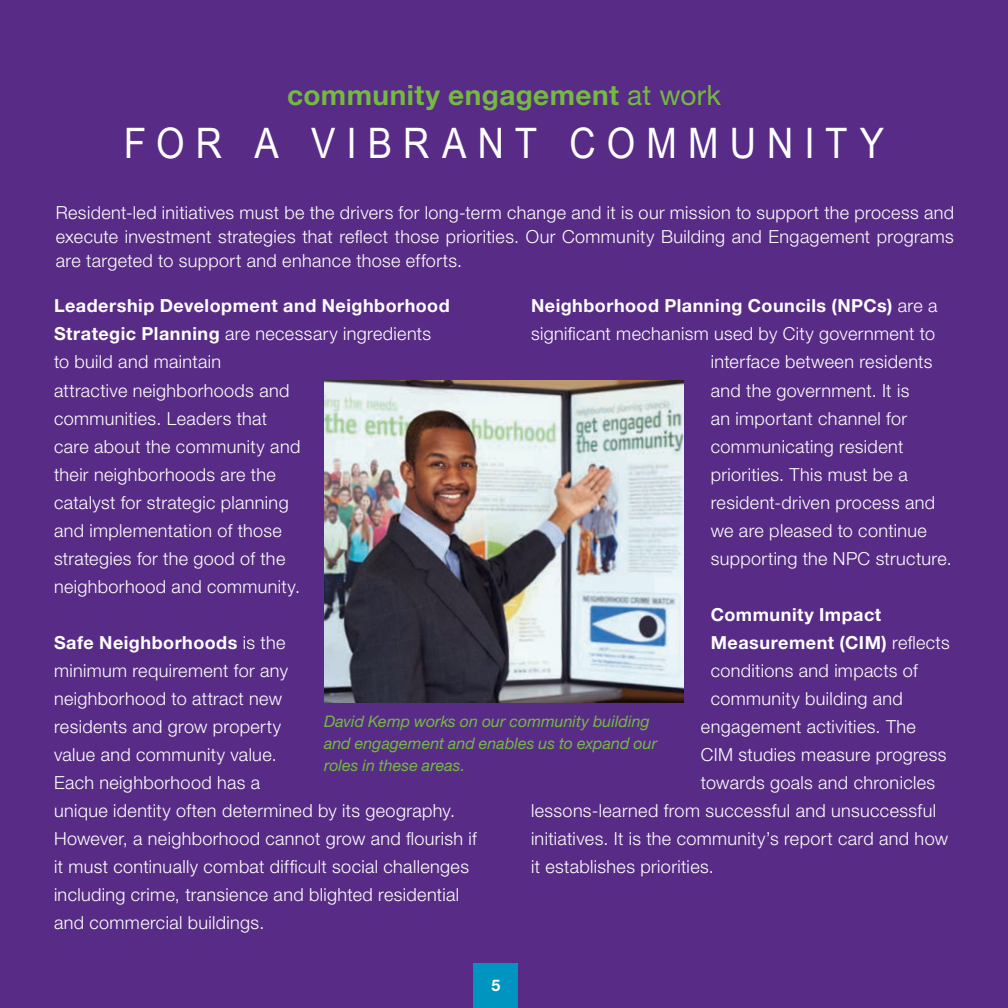
<style>
.page{position:relative;width:1008px;height:1008px;background:#582c86}
.page>*{position:absolute;margin:0;border:0;box-sizing:border-box;transform-origin:0 0}
.t1{font:42px "Arial Narrow";letter-spacing:.25em;color:#fff;scale:1.06 1}
.t2{font:700 28px "Helvetica Neue LT Std";letter-spacing:.015em;color:#75b942}
.t3{font:300 18px/28px "Helvetica Neue LT Std";letter-spacing:.02em;color:#fff}
.t4{font:700 18px "Helvetica Neue LT Std";letter-spacing:.03em;color:#fff}
.t5{font:italic 16px/22px "Helvetica Neue LT Std";color:#75b942}
.t6{font:700 16px "Helvetica Neue LT Std";color:#fff}
.s1{font-weight:400}
.s2{font-weight:300}
.s3{font-weight:700}
</style>
<div class="page">
<img style="left:324px;top:381px;width:360px;height:321px">
<div style="left:473px;top:963px;width:45px;height:45px;background:#0095c0"></div>
<h2 class="t2" style="left:287px;top:78px;width:435px">community engagement <span class="s1">at work</span></h2>
<h1 class="t1" style="left:124px;top:112px;width:719px">FOR A VIBRANT COMMUNITY</h1>
<p class="t3" style="left:56px;top:200px;width:900px;line-height:24px;text-align:justify">Resident-led initiatives must be the drivers for long-term change and it is our mission to support the process and execute investment strategies that reflect those priorities. Our Community Building and Engagement programs are targeted to support and enhance those efforts.</p>
<p class="t4" style="left:531px;top:295px;width:408px">Neighborhood Planning Councils (NPCs) <span class="s2">are a</span></p>
<p class="t3" style="left:531px;top:320px;width:406px">significant mechanism used by City government to</p>
<p class="t3" style="left:711px;top:348px;width:223px">interface between residents</p>
<p class="t3" style="left:711px;top:376px;width:200px">and the government. It is</p>
<p class="t3" style="left:711px;top:404px;width:198px">an important channel for</p>
<p class="t3" style="left:711px;top:432px;width:194px">communicating resident</p>
<p class="t3" style="left:711px;top:460px;width:198px">priorities. This must be a</p>
<p class="t3" style="left:711px;top:488px;width:226px">resident-driven process and</p>
<p class="t3" style="left:711px;top:516px;width:218px">we are pleased to continue</p>
<p class="t3" style="left:711px;top:544px;width:243px">supporting the NPC structure.</p>
<p class="t4" style="left:711px;top:603px;width:172px">Community Impact</p>
<p class="t4" style="left:711px;top:631px;width:240px">Measurement (CIM) <span class="s2">reflects</span></p>
<p class="t3" style="left:711px;top:656px;width:208px">conditions and impacts of</p>
<p class="t3" style="left:711px;top:684px;width:194px">community building and</p>
<p class="t3" style="left:701px;top:712px;width:216px">engagement activities. The</p>
<p class="t3" style="left:701px;top:740px;width:247px">CIM studies measure progress</p>
<p class="t3" style="left:701px;top:768px;width:236px">towards goals and chronicles</p>
<p class="t3" style="left:531px;top:796px;width:407px">lessons-learned from successful and unsuccessful</p>
<p class="t3" style="left:531px;top:824px;width:419px">initiatives. It is the community’s report card and how</p>
<p class="t3" style="left:531px;top:852px;width:184px">it establishes priorities.</p>
<p class="t3" style="left:54px;top:292px;width:397px"><span class="s3">Leadership Development and Neighborhood<br>Strategic Planning</span> are necessary ingredients to build and maintain<br>attractive neighborhoods and<br>communities. Leaders that<br>care about the community and<br>their neighborhoods are the<br>catalyst for strategic planning<br>and implementation of those<br>strategies for the good of the<br>neighborhood and community.</p>
<p class="t3" style="left:54px;top:628px;width:424px"><span class="s3">Safe Neighborhoods</span> is the<br>minimum requirement for any<br>neighborhood to attract new<br>residents and grow property<br>value and community value.<br>Each neighborhood has a<br>unique identity often determined by its geography.<br>However, a neighborhood cannot grow and flourish if it must continually combat difficult social challenges including crime, transience and blighted residential and commercial buildings.</p>
<p class="t5" style="left:324px;top:710px;width:335px">David Kemp works on our community building and engagement and enables us to expand our roles in these areas.</p>
<p class="t6" style="left:492px;top:975px;width:10px">5</p>
</div>
